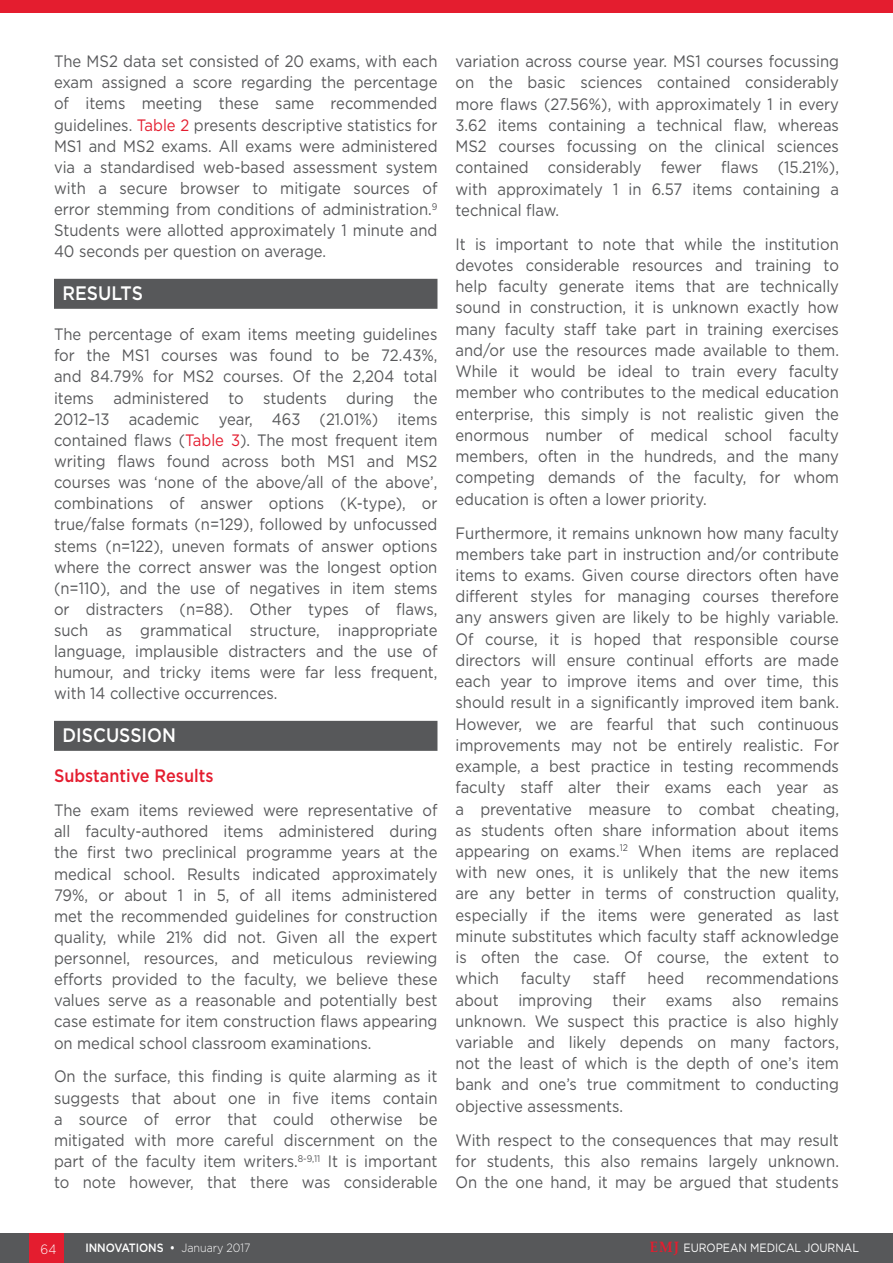
<style>
.page{position:relative;width:893px;height:1263px;background:#fff}
.page>*{position:absolute;margin:0;border:0;box-sizing:border-box;transform-origin:0 0}
._8__Heading_1{font:500 19.5px "Gotham";color:#fff;scale:.9 1}
._9__Heading_2{font:500 18px "Gotham";color:#e41d2f;scale:.9 1}
._11__Main_text{font:16.5px/21.3px "Gotham";color:#57585a;text-align:justify;scale:.9 1}
.t1{font:300 13.5px "Gotham";color:#fff;scale:.9 1}
.t2{font:12px "Gotham";letter-spacing:-.005em;color:#fff;scale:.9 1}
.t3{font:500 12px "Gotham";letter-spacing:-.005em;color:#fff;scale:.9 1}
.s1{color:#e41d2f}
.s2{font-weight:300}
.s3{font-family:"Palatino Linotype";font-weight:700;font-size:15px;color:#e41d2f}
</style>
<div class="page">
<div style="left:0;top:1233px;width:893px;height:30px;background:#57585a"></div>
<div style="left:30px;top:1233px;width:34px;height:30px;background:#e41d2f"></div>
<div style="left:54px;top:279px;width:383px;height:30px;background:#57585a"></div>
<div style="left:54px;top:721px;width:383px;height:30px;background:#57585a"></div>
<div style="left:0;top:0;width:893px;height:12px;background:#e41d2f"></div>
<p class="_11__Main_text" style="left:54px;top:50px;width:428px">The MS2 data set consisted of 20 exams, with each exam assigned a score regarding the percentage of items meeting these same recommended guidelines. <span class="s1">Table 2</span> presents descriptive statistics for MS1 and MS2 exams. All exams were administered via a standardised web-based assessment system with a secure browser to mitigate sources of error stemming from conditions of administration.<sup>9<br></sup>Students were allotted approximately 1 minute and 40 seconds per question on average.</p>
<p class="_8__Heading_1" style="left:63px;top:281px;width:91px">RESULTS</p>
<p class="_11__Main_text" style="left:54px;top:323px;width:428px">The percentage of exam items meeting guidelines for the MS1 courses was found to be 72.43%, and 84.79% for MS2 courses. Of the 2,204 total items administered to students during the 2012–13 academic year, 463 (21.01%) items contained flaws (<span class="s1">Table 3</span>). The most frequent item writing flaws found across both MS1 and MS2 courses was ‘none of the above/all of the above’, combinations of answer options (K-type), or true/false formats (n=129), followed by unfocussed stems (n=122), uneven formats of answer options where the correct answer was the longest option (n=110), and the use of negatives in item stems or distracters (n=88). Other types of flaws, such as grammatical structure, inappropriate language, implausible distracters and the use of humour, and tricky items were far less frequent, with 14 collective occurrences.</p>
<p class="_8__Heading_1" style="left:63px;top:723px;width:128px">DISCUSSION</p>
<p class="_9__Heading_2" style="left:54px;top:764px;width:179px">Substantive Results</p>
<p class="_11__Main_text" style="left:54px;top:799px;width:428px">The exam items reviewed were representative of all faculty-authored items administered during the first two preclinical programme years at the medical school. Results indicated approximately 79%, or about 1 in 5, of all items administered met the recommended guidelines for construction quality, while 21% did not. Given all the expert personnel, resources, and meticulous reviewing efforts provided to the faculty, we believe these values serve as a reasonable and potentially best case estimate for item construction flaws appearing on medical school classroom examinations.</p>
<p class="_11__Main_text" style="left:54px;top:1066px;width:428px">On the surface, this finding is quite alarming as it suggests that about one in five items contain a source of error that could otherwise be mitigated with more careful discernment on the part of the faculty item writers.<sup>8-9,11</sup> It is important to note however, that there was considerable</p>
<p class="_11__Main_text" style="left:455px;top:50px;width:428px">variation across course year. MS1 courses focussing on the basic sciences contained considerably more flaws (27.56%), with approximately 1 in every 3.62 items containing a technical flaw, whereas MS2 courses focussing on the clinical sciences contained considerably fewer flaws (15.21%), with approximately 1 in 6.57 items containing a technical flaw.</p>
<p class="_11__Main_text" style="left:455px;top:233px;width:428px">It is important to note that while the institution devotes considerable resources and training to help faculty generate items that are technically sound in construction, it is unknown exactly how many faculty staff take part in training exercises and/or use the resources made available to them.<br>While it would be ideal to train every faculty member who contributes to the medical education enterprise, this simply is not realistic given the enormous number of medical school faculty members, often in the hundreds, and the many competing demands of the faculty, for whom education is often a lower priority.</p>
<p class="_11__Main_text" style="left:455px;top:522px;width:428px">Furthermore, it remains unknown how many faculty members take part in instruction and/or contribute items to exams. Given course directors often have different styles for managing courses therefore any answers given are likely to be highly variable.<br>Of course, it is hoped that responsible course directors will ensure continual efforts are made each year to improve items and over time, this should result in a significantly improved item bank.<br>However, we are fearful that such continuous improvements may not be entirely realistic. For example, a best practice in testing recommends faculty staff alter their exams each year as a preventative measure to combat cheating, as students often share information about items appearing on exams.<sup>12</sup> When items are replaced with new ones, it is unlikely that the new items are any better in terms of construction quality, especially if the items were generated as last minute substitutes which faculty staff acknowledge is often the case. Of course, the extent to which</p>
<p class="_11__Main_text" style="left:521px;top:967px;width:57px">faculty</p>
<p class="_11__Main_text" style="left:593px;top:967px;width:38px">staff</p>
<p class="_11__Main_text" style="left:648px;top:967px;width:42px">heed</p>
<p class="_11__Main_text" style="left:455px;top:967px;width:428px;text-indent:251px">recommendations about improving their exams also remains unknown. We suspect this practice is also highly variable and likely depends on many factors, not the least of which is the depth of one’s item bank and one’s true commitment to conducting objective assessments.</p>
<p class="_11__Main_text" style="left:455px;top:1129px;width:428px">With respect to the consequences that may result for students, this also remains largely unknown.<br>On the one hand, it may be argued that students</p>
<p class="t1" style="left:41px;top:1240px;width:19px">64</p>
<p class="t3" style="left:85px;top:1240px;width:185px">INNOVATIONS • <span class="s2">January 2017</span></p>
<p class="t2" style="left:650px;top:1240px;width:234px"><span class="s3">EMJ</span> EUROPEAN MEDICAL JOURNAL</p>
</div>
